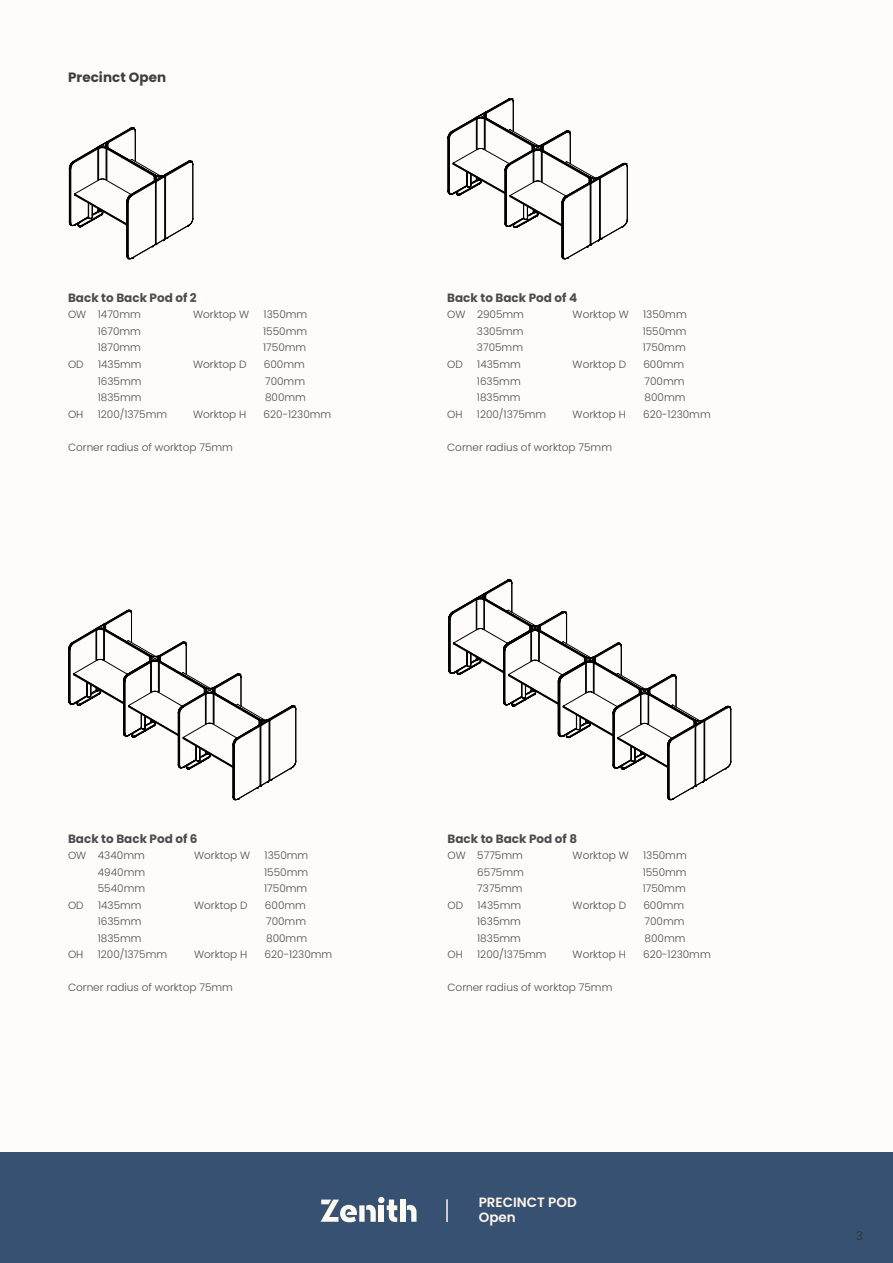
<style>
.page{position:relative;width:893px;height:1263px;background:#fffbf8}
.page>*{position:absolute;margin:0;border:0;box-sizing:border-box;transform-origin:0 0}
.PRODUCT_NAME_BOTTOM{font:600 13.5px/15px "Poppins";color:#fff5ed}
.COPY{font:700 13.5px "Poppins";letter-spacing:.005em;color:#3e3e3f}
.t1{font:700 12px "Poppins";color:#4b4c4d}
.t2{font:300 12px "Poppins";color:#312f30}
.t3{font:300 10.5px/16.5px "Poppins";color:#4b4c4d}
</style>
<div class="page">
<div style="left:0;top:1152px;width:893px;height:111px;background:#375172"></div>
<hr style="left:446px;top:1199px;width:2px;height:23px;background:#fdf3eb">
<div style="left:400px;top:1199px;width:5px;height:23px;background:#fefaf2"></div>
<svg style="left:407px;top:1205px;width:9px;height:17px"></svg>
<svg style="left:321px;top:1197px;width:76px;height:25px"></svg>
<svg style="left:69px;top:127px;width:125px;height:133px"></svg>
<svg style="left:447px;top:98px;width:181px;height:162px"></svg>
<svg style="left:68px;top:610px;width:228px;height:190px"></svg>
<svg style="left:448px;top:579px;width:283px;height:221px"></svg>
<p class="COPY" style="left:68px;top:70px;width:100px">Precinct Open</p>
<p class="t1" style="left:68px;top:291px;width:130px">Back to Back Pod of 2</p>
<p class="t3" style="left:68px;top:307px;width:74px">OW 1470mm</p>
<p class="t3" style="left:98px;top:323px;width:45px">1670mm</p>
<p class="t3" style="left:98px;top:340px;width:45px">1870mm</p>
<p class="t3" style="left:68px;top:356px;width:17px">OD</p>
<p class="t3" style="left:98px;top:356px;width:45px">1435mm</p>
<p class="t3" style="left:98px;top:373px;width:45px">1635mm</p>
<p class="t3" style="left:98px;top:389px;width:45px">1835mm</p>
<p class="t3" style="left:68px;top:406px;width:17px">OH</p>
<p class="t3" style="left:98px;top:406px;width:71px">1200/1375mm</p>
<p class="t3" style="left:68px;top:439px;width:166px">Corner radius of worktop 75mm</p>
<p class="t3" style="left:193px;top:307px;width:58px">Worktop W</p>
<p class="t3" style="left:264px;top:307px;width:45px">1350mm</p>
<p class="t3" style="left:263px;top:323px;width:45px">1550mm</p>
<p class="t3" style="left:263px;top:340px;width:45px">1750mm</p>
<p class="t3" style="left:193px;top:356px;width:55px">Worktop D</p>
<p class="t3" style="left:264px;top:356px;width:43px">600mm</p>
<p class="t3" style="left:265px;top:373px;width:41px">700mm</p>
<p class="t3" style="left:265px;top:389px;width:42px">800mm</p>
<p class="t3" style="left:193px;top:406px;width:55px">Worktop H</p>
<p class="t3" style="left:264px;top:406px;width:69px">620-1230mm</p>
<p class="t1" style="left:447px;top:291px;width:132px">Back to Back Pod of 4</p>
<p class="t3" style="left:447px;top:307px;width:78px">OW 2905mm</p>
<p class="t3" style="left:477px;top:323px;width:48px">3305mm</p>
<p class="t3" style="left:477px;top:340px;width:48px">3705mm</p>
<p class="t3" style="left:447px;top:356px;width:17px">OD</p>
<p class="t3" style="left:477px;top:356px;width:45px">1435mm</p>
<p class="t3" style="left:477px;top:373px;width:45px">1635mm</p>
<p class="t3" style="left:477px;top:389px;width:45px">1835mm</p>
<p class="t3" style="left:447px;top:406px;width:17px">OH</p>
<p class="t3" style="left:477px;top:406px;width:71px">1200/1375mm</p>
<p class="t3" style="left:447px;top:439px;width:166px">Corner radius of worktop 75mm</p>
<p class="t3" style="left:573px;top:307px;width:58px">Worktop W</p>
<p class="t3" style="left:643px;top:307px;width:45px">1350mm</p>
<p class="t3" style="left:643px;top:323px;width:45px">1550mm</p>
<p class="t3" style="left:643px;top:340px;width:45px">1750mm</p>
<p class="t3" style="left:573px;top:356px;width:55px">Worktop D</p>
<p class="t3" style="left:643px;top:356px;width:43px">600mm</p>
<p class="t3" style="left:645px;top:373px;width:41px">700mm</p>
<p class="t3" style="left:645px;top:389px;width:42px">800mm</p>
<p class="t3" style="left:573px;top:406px;width:55px">Worktop H</p>
<p class="t3" style="left:643px;top:406px;width:69px">620-1230mm</p>
<p class="t1" style="left:68px;top:832px;width:131px">Back to Back Pod of 6</p>
<p class="t3" style="left:68px;top:847px;width:78px">OW 4340mm</p>
<p class="t3" style="left:98px;top:864px;width:49px">4940mm</p>
<p class="t3" style="left:98px;top:880px;width:49px">5540mm</p>
<p class="t3" style="left:68px;top:897px;width:17px">OD</p>
<p class="t3" style="left:98px;top:897px;width:45px">1435mm</p>
<p class="t3" style="left:98px;top:913px;width:45px">1635mm</p>
<p class="t3" style="left:98px;top:930px;width:45px">1835mm</p>
<p class="t3" style="left:68px;top:946px;width:17px">OH</p>
<p class="t3" style="left:98px;top:946px;width:71px">1200/1375mm</p>
<p class="t3" style="left:68px;top:979px;width:166px">Corner radius of worktop 75mm</p>
<p class="t3" style="left:194px;top:847px;width:58px">Worktop W</p>
<p class="t3" style="left:265px;top:847px;width:45px">1350mm</p>
<p class="t3" style="left:264px;top:864px;width:45px">1550mm</p>
<p class="t3" style="left:264px;top:880px;width:45px">1750mm</p>
<p class="t3" style="left:194px;top:897px;width:55px">Worktop D</p>
<p class="t3" style="left:265px;top:897px;width:43px">600mm</p>
<p class="t3" style="left:266px;top:913px;width:41px">700mm</p>
<p class="t3" style="left:266px;top:930px;width:42px">800mm</p>
<p class="t3" style="left:194px;top:946px;width:55px">Worktop H</p>
<p class="t3" style="left:265px;top:946px;width:69px">620-1230mm</p>
<p class="t1" style="left:447px;top:832px;width:131px">Back to Back Pod of 8</p>
<p class="t3" style="left:447px;top:847px;width:77px">OW 5775mm</p>
<p class="t3" style="left:477px;top:864px;width:48px">6575mm<br>7375mm</p>
<p class="t3" style="left:447px;top:897px;width:17px">OD</p>
<p class="t3" style="left:478px;top:897px;width:45px">1435mm</p>
<p class="t3" style="left:477px;top:913px;width:45px">1635mm</p>
<p class="t3" style="left:477px;top:930px;width:45px">1835mm</p>
<p class="t3" style="left:447px;top:946px;width:17px">OH</p>
<p class="t3" style="left:477px;top:946px;width:71px">1200/1375mm</p>
<p class="t3" style="left:447px;top:979px;width:166px">Corner radius of worktop 75mm</p>
<p class="t3" style="left:573px;top:847px;width:58px">Worktop W</p>
<p class="t3" style="left:643px;top:847px;width:45px">1350mm</p>
<p class="t3" style="left:643px;top:864px;width:45px">1550mm</p>
<p class="t3" style="left:643px;top:880px;width:45px">1750mm</p>
<p class="t3" style="left:573px;top:897px;width:55px">Worktop D</p>
<p class="t3" style="left:643px;top:897px;width:43px">600mm</p>
<p class="t3" style="left:645px;top:913px;width:41px">700mm</p>
<p class="t3" style="left:645px;top:930px;width:42px">800mm</p>
<p class="t3" style="left:573px;top:946px;width:55px">Worktop H</p>
<p class="t3" style="left:643px;top:946px;width:69px">620-1230mm</p>
<p class="PRODUCT_NAME_BOTTOM" style="left:479px;top:1195px;width:99px">PRECINCT POD<br>Open</p>
<p class="t2" style="left:856px;top:1228px;width:9px">3</p>
</div>
